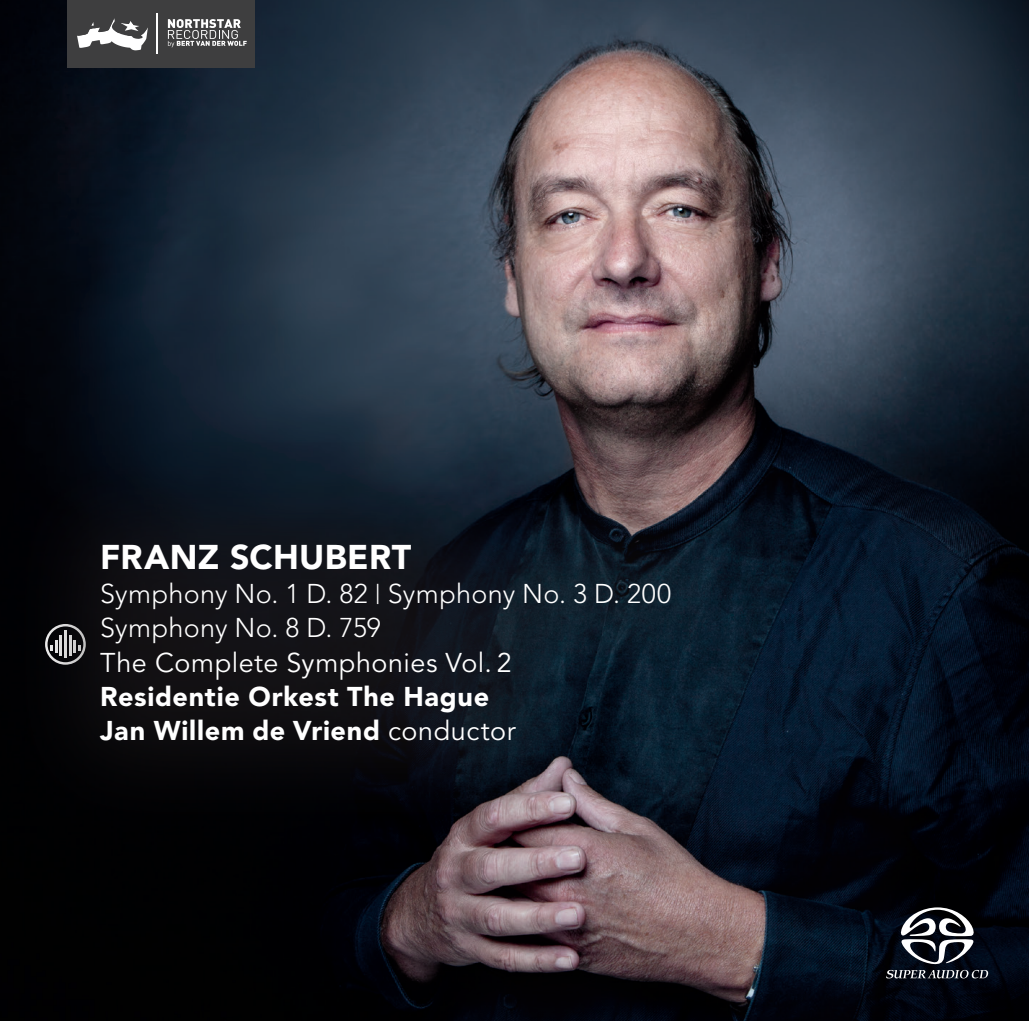
<style>
.page{position:relative;width:1029px;height:1021px;background:#fff}
.page>*{position:absolute;margin:0;border:0;box-sizing:border-box;transform-origin:0 0}
.t1{font:900 34.2px "Avenir LT Std";letter-spacing:.01em;color:#fff}
.t2{font:300 27px "Avenir LT Std";letter-spacing:.01em;color:#fff}
.t3{font:900 27px "Avenir LT Std";letter-spacing:.025em;color:#fff}
.t4{font:27px "Avenir LT Std";letter-spacing:.02em;color:#fff}
.s1{font-weight:400}
</style>
<div class="page">
<img style="left:0;top:0;width:1029px;height:1020px">
<div style="left:0;top:437px;width:767px;height:400px;background:#231f20;opacity:.54"></div>
<svg style="left:886px;top:907px;width:102px;height:71px"></svg>
<div style="left:68px;top:0;width:187px;height:67px;background:#3e3e3f"></div>
<svg style="left:168px;top:19px;width:79px;height:28px"></svg>
<hr style="left:156px;top:13px;width:1px;height:41px;background:#fff">
<svg style="left:77px;top:18px;width:71px;height:32px"></svg>
<p class="t1" style="left:100px;top:536px;width:313px">FRANZ SCHUBERT</p>
<p class="t2" style="left:100px;top:578px;width:573px">Symphony No. 1 D. 82 <sup>|</sup> Symphony No. 3 D. 200</p>
<p class="t2" style="left:100px;top:612px;width:282px">Symphony No. 8 D. 759</p>
<p class="t4" style="left:100px;top:646px;width:413px">The Complete Symphonies Vol. 2</p>
<p class="t3" style="left:100px;top:680px;width:390px">Residentie Orkest The Hague</p>
<p class="t3" style="left:100px;top:714px;width:417px">Jan Willem de Vriend <span class="s1">conductor</span></p>
</div>
